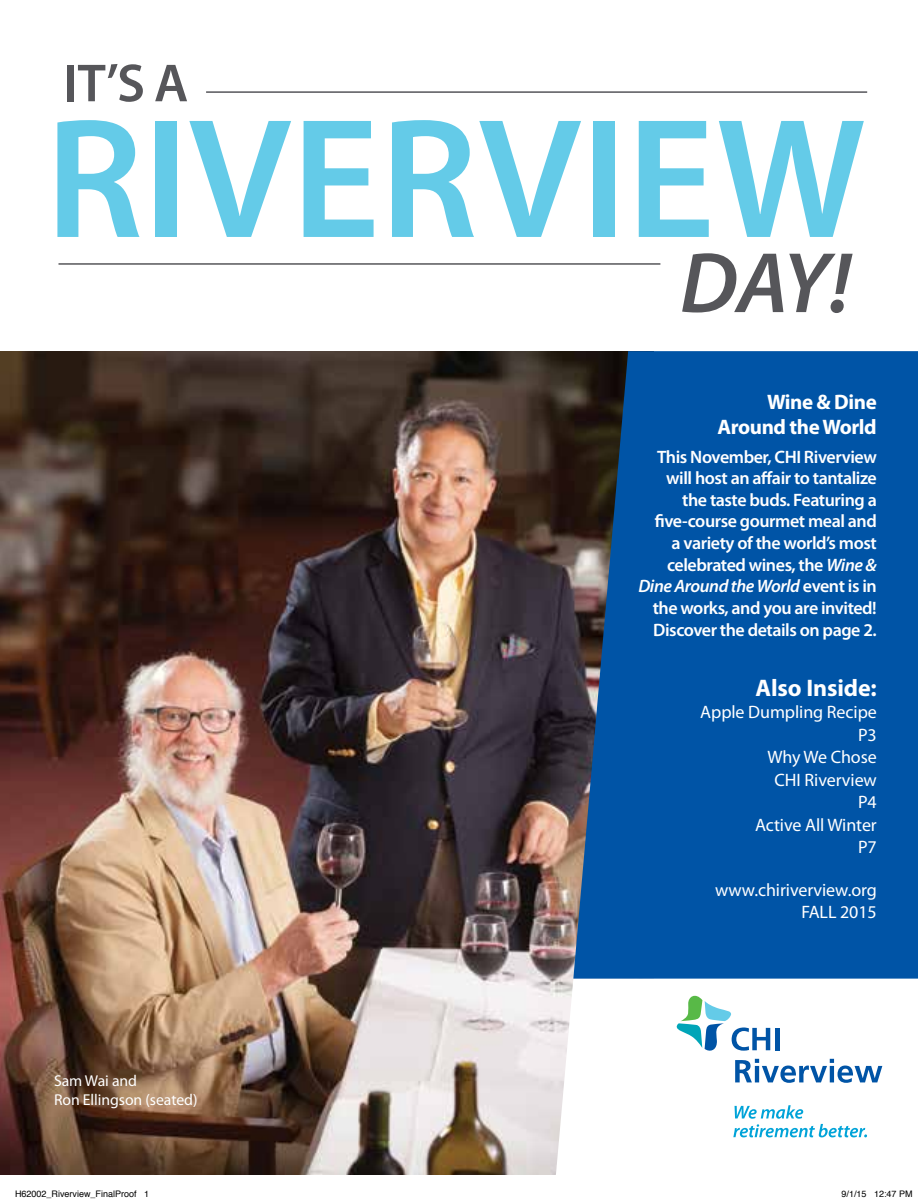
<style>
.page{position:relative;width:918px;height:1202px;background:#fff}
.page>*{position:absolute;margin:0;border:0;box-sizing:border-box;transform-origin:0 0}
.t1{font:600 172.05px "Myriad Pro";color:#64cbe8}
.t2{font:italic 600 86.55px "Myriad Pro";color:#56565a}
.t3{font:600 54px "Myriad Pro";color:#56565a}
.t4{font:700 24px "Myriad Pro";letter-spacing:-.005em;color:#fff}
.t5{font:700 21px/25.5px "Myriad Pro";letter-spacing:-.02em;color:#fff;text-align:right}
.t6{font:600 18px/21.6px "Myriad Pro";letter-spacing:-.025em;color:#fff;text-align:right}
.t7{font:18px/22.5px "Myriad Pro";letter-spacing:-.005em;color:#fff;text-align:right}
.t8{font:15.75px/19.5px "Myriad Pro";letter-spacing:-.005em;color:#fff}
.t9{font:9px "Helvetica";color:#000}
.s1{font-style:italic}
</style>
<div class="page">
<img style="left:0;top:351px;width:573px;height:823px">
<svg style="left:554px;top:978px;width:364px;height:196px"></svg>
<hr style="left:58px;top:263px;width:602px;height:2px;background:#56565a">
<hr style="left:206px;top:91px;width:661px;height:2px;background:#56565a">
<svg style="left:675px;top:991px;width:95px;height:61px"></svg>
<div style="left:775px;top:1027px;width:5px;height:23px;background:#0054a6"></div>
<svg style="left:735px;top:1058px;width:147px;height:24px"></svg>
<svg style="left:733px;top:1105px;width:134px;height:32px"></svg>
<svg style="left:573px;top:351px;width:345px;height:627px;background:#06529c"></svg>
<h3 class="t3" style="left:64px;top:49px;width:126px">IT’S A</h3>
<h1 class="t1" style="left:45px;top:70px;width:822px">RIVERVIEW</h1>
<h2 class="t2" style="left:680px;top:228px;width:173px">DAY!</h2>
<p class="t8" style="left:54px;top:1070px;width:145px">Sam Wai and<br>Ron Ellingson (seated)</p>
<p class="t5" style="left:718px;top:388px;width:161px">Wine &amp; Dine<br>Around the World</p>
<p class="t6" style="left:638px;top:445px;width:240px">This November, CHI Riverview will host an affair to tantalize the taste buds. Featuring a five-course gourmet meal and<br>a variety of the world’s most celebrated wines, the <span class="s1">Wine &amp;<br>Dine Around the World</span> event is in the works, and you are invited!<br>Discover the details on page 2.</p>
<h3 class="t4" style="left:756px;top:672px;width:123px">Also Inside:</h3>
<p class="t7" style="left:700px;top:701px;width:178px">Apple Dumpling Recipe<br>P3<br>Why We Chose<br>CHI Riverview<br>P4<br>Active All Winter<br>P7</p>
<p class="t7" style="left:715px;top:879px;width:163px">www.chiriverview.org<br>FALL 2015</p>
<p class="t9" style="left:15px;top:1187px;width:136px">H62002_Riverview_FinalProof 1</p>
<p class="t9" style="left:842px;top:1187px;width:73px">9/1/15 12:47 PM</p>
</div>
